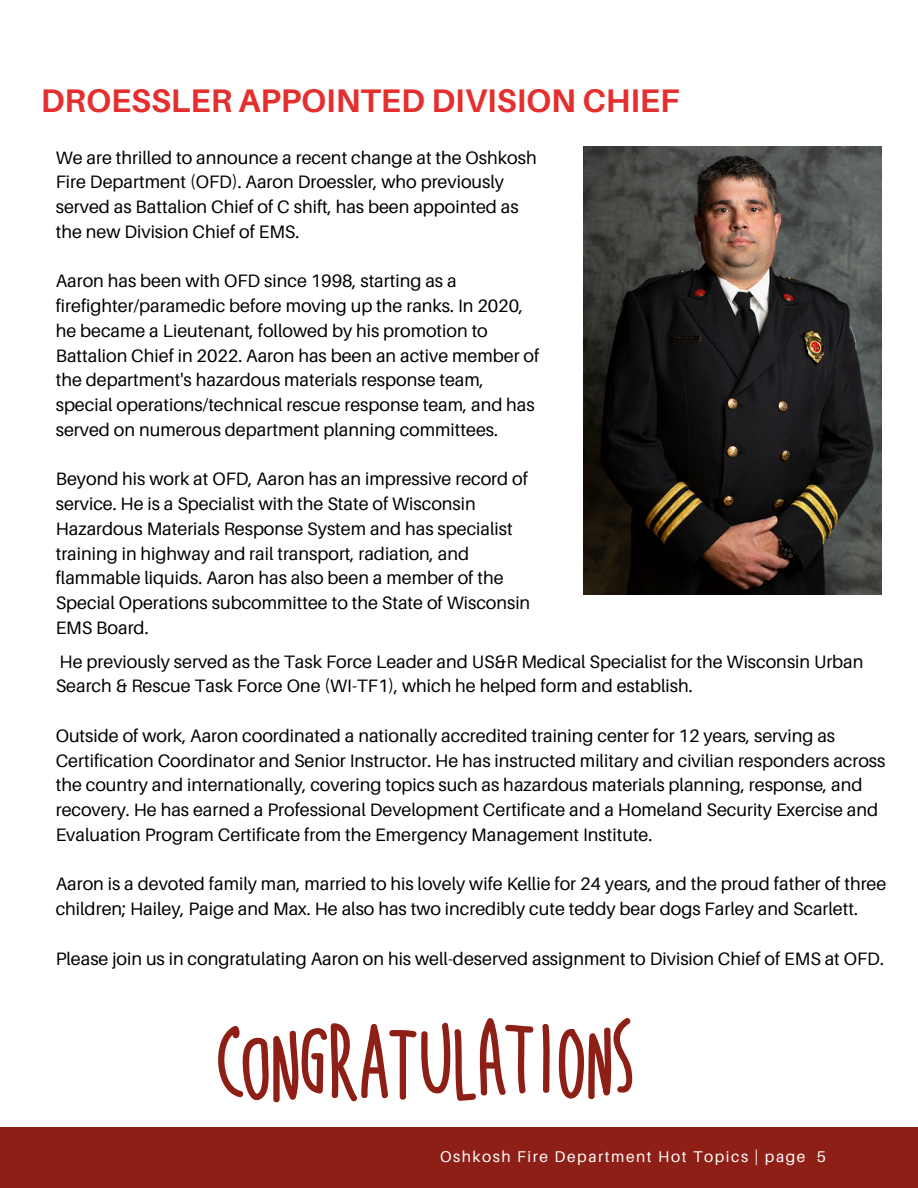
<style>
.page{position:relative;width:918px;height:1188px;background:#fff}
.page>*{position:absolute;margin:0;border:0;box-sizing:border-box;transform-origin:0 0}
.t1{font:700 32.7px "Aileron";color:#e42f2f}
.t2{font:18px/24.8px "Aileron";color:#000}
.t3{font:15.6px "Aileron";letter-spacing:.1em;color:#fff}
</style>
<div class="page">
<div style="left:0;top:1127px;width:918px;height:61px;background:#8d1f16"></div>
<img style="left:583px;top:146px;width:298px;height:448px">
<svg style="left:218px;top:1018px;width:316px;height:84px"></svg>
<svg style="left:542px;top:1023px;width:8px;height:70px"></svg>
<svg style="left:558px;top:1018px;width:75px;height:82px"></svg>
<p class="t1" style="left:41px;top:80px;width:640px">DROESSLER APPOINTED DIVISION CHIEF</p>
<p class="t2" style="left:56px;top:145px;width:482px">We are thrilled to announce a recent change at the Oshkosh Fire Department (OFD). Aaron Droessler, who previously served as Battalion Chief of C shift, has been appointed as the new Division Chief of EMS.</p>
<p class="t2" style="left:56px;top:268px;width:485px">Aaron has been with OFD since 1998, starting as a firefighter/paramedic before moving up the ranks. In 2020, he became a Lieutenant, followed by his promotion to Battalion Chief in 2022. Aaron has been an active member of the department's hazardous materials response team, special operations/technical rescue response team, and has served on numerous department planning committees.</p>
<p class="t2" style="left:56px;top:466px;width:476px">Beyond his work at OFD, Aaron has an impressive record of service. He is a Specialist with the State of Wisconsin Hazardous Materials Response System and has specialist training in highway and rail transport, radiation, and flammable liquids. Aaron has also been a member of the Special Operations subcommittee to the State of Wisconsin EMS Board.</p>
<p class="t2" style="left:56px;top:649px;width:809px">He previously served as the Task Force Leader and US&amp;R Medical Specialist for the Wisconsin Urban<br>Search &amp; Rescue Task Force One (WI-TF1), which he helped form and establish.</p>
<p class="t2" style="left:56px;top:723px;width:831px">Outside of work, Aaron coordinated a nationally accredited training center for 12 years, serving as Certification Coordinator and Senior Instructor. He has instructed military and civilian responders across the country and internationally, covering topics such as hazardous materials planning, response, and recovery. He has earned a Professional Development Certificate and a Homeland Security Exercise and Evaluation Program Certificate from the Emergency Management Institute.</p>
<p class="t2" style="left:56px;top:871px;width:832px">Aaron is a devoted family man, married to his lovely wife Kellie for 24 years, and the proud father of three children; Hailey, Paige and Max. He also has two incredibly cute teddy bear dogs Farley and Scarlett.</p>
<p class="t2" style="left:56px;top:946px;width:830px">Please join us in congratulating Aaron on his well-deserved assignment to Division Chief of EMS at OFD.</p>
<p class="t3" style="left:440px;top:1147px;width:387px">Oshkosh Fire Department Hot Topics | page 5</p>
</div>
